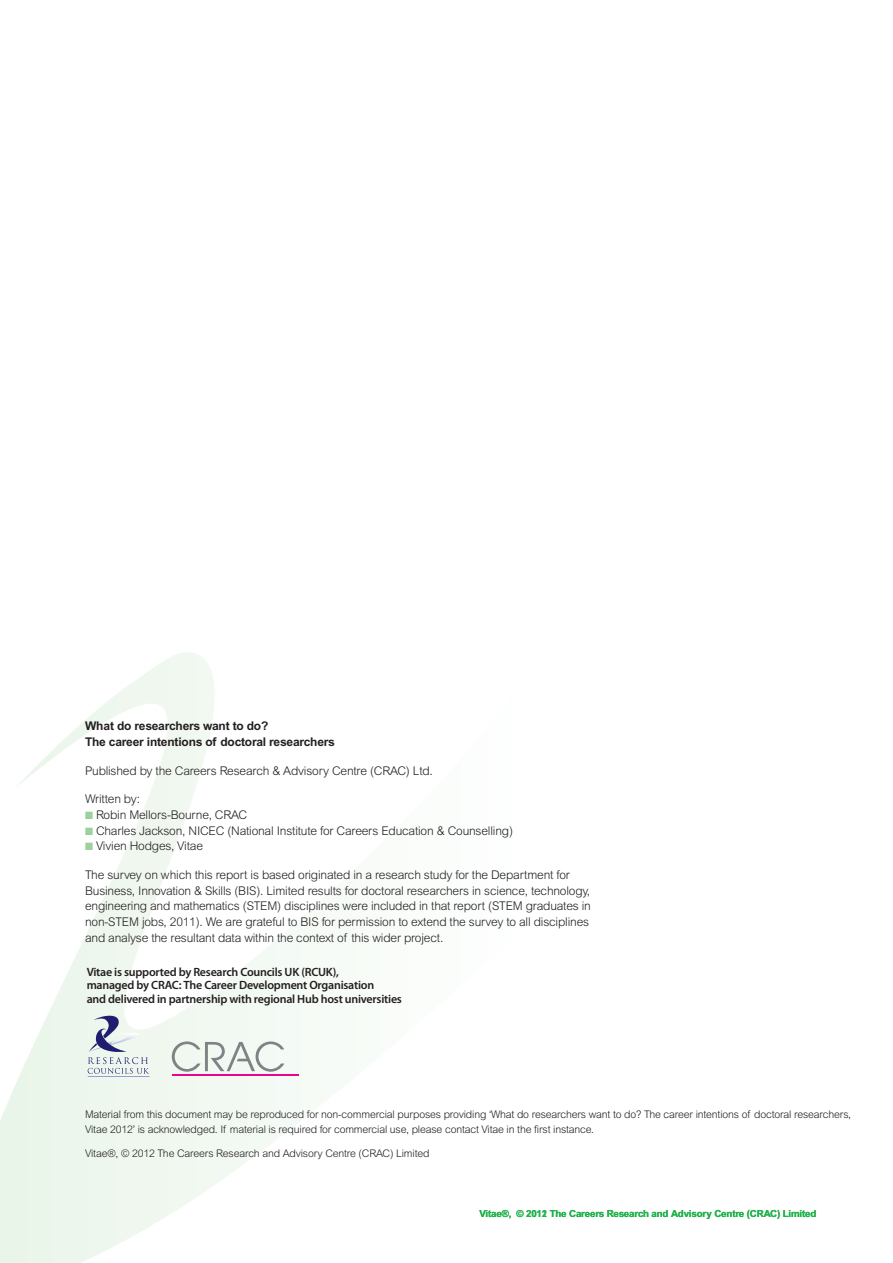
<style>
.page{position:relative;width:893px;height:1263px;background:#fff}
.page>*{position:absolute;margin:0;border:0;box-sizing:border-box;transform-origin:0 0}
.t1{font:300 12px/15.8px "Arial";letter-spacing:-.015em;color:#231f20}
.t2{font:600 12px/13.5px "Myriad Pro";letter-spacing:-.02em;color:#231f20}
.t3{font:700 12px/15.8px "Arial";letter-spacing:-.015em;color:#231f20}
.t4{font:300 10.5px/15px "Arial";letter-spacing:-.015em;color:#231f20}
.t5{font:700 9.75px "Arial";letter-spacing:-.015em;color:#22b24e}
.s1{color:#9cd19e}
</style>
<div class="page">
<img style="left:0;top:652px;width:301px;height:611px">
<hr style="left:88px;top:1076px;width:61px;height:1px;background:#838fc7">
<svg style="left:88px;top:1016px;width:61px;height:58px"></svg>
<hr style="left:172px;top:1075px;width:126px;height:1px;background:#ed028c">
<svg style="left:172px;top:1041px;width:112px;height:31px"></svg>
<p class="t3" style="left:85px;top:719px;width:251px">What do researchers want to do?<br>The career intentions of doctoral researchers</p>
<p class="t1" style="left:85px;top:764px;width:349px">Published by the Careers Research &amp; Advisory Centre (CRAC) Ltd.</p>
<p class="t1" style="left:85px;top:792px;width:57px">Written by:</p>
<p class="t1" style="left:85px;top:808px;width:164px"><span class="s1">■</span> Robin Mellors-Bourne, CRAC</p>
<p class="t1" style="left:85px;top:824px;width:429px"><span class="s1">■</span> Charles Jackson, NICEC (National Institute for Careers Education &amp; Counselling)</p>
<p class="t1" style="left:85px;top:839px;width:119px"><span class="s1">■</span> Vivien Hodges, Vitae</p>
<p class="t1" style="left:85px;top:868px;width:507px">The survey on which this report is based originated in a research study for the Department for Business, Innovation &amp; Skills (BIS). Limited results for doctoral researchers in science, technology, engineering and mathematics (STEM) disciplines were included in that report (STEM graduates in non-STEM jobs, 2011). We are grateful to BIS for permission to extend the survey to all disciplines and analyse the resultant data within the context of this wider project.</p>
<p class="t2" style="left:87px;top:966px;width:317px">Vitae is supported by Research Councils UK (RCUK),<br>managed by CRAC: The Career Development Organisation<br>and delivered in partnership with regional Hub host universities</p>
<p class="t4" style="left:85px;top:1108px;width:767px">Material from this document may be reproduced for non-commercial purposes providing ‘What do researchers want to do? The career intentions of doctoral researchers,<br>Vitae 2012’ is acknowledged. If material is required for commercial use, please contact Vitae in the first instance.</p>
<p class="t4" style="left:85px;top:1146px;width:346px">Vitae®, © 2012 The Careers Research and Advisory Centre (CRAC) Limited</p>
<p class="t5" style="left:479px;top:1210px;width:339px">Vitae®, © 20112 The Careers Research and Advisory Centre (CRAC) Limited</p>
</div>
